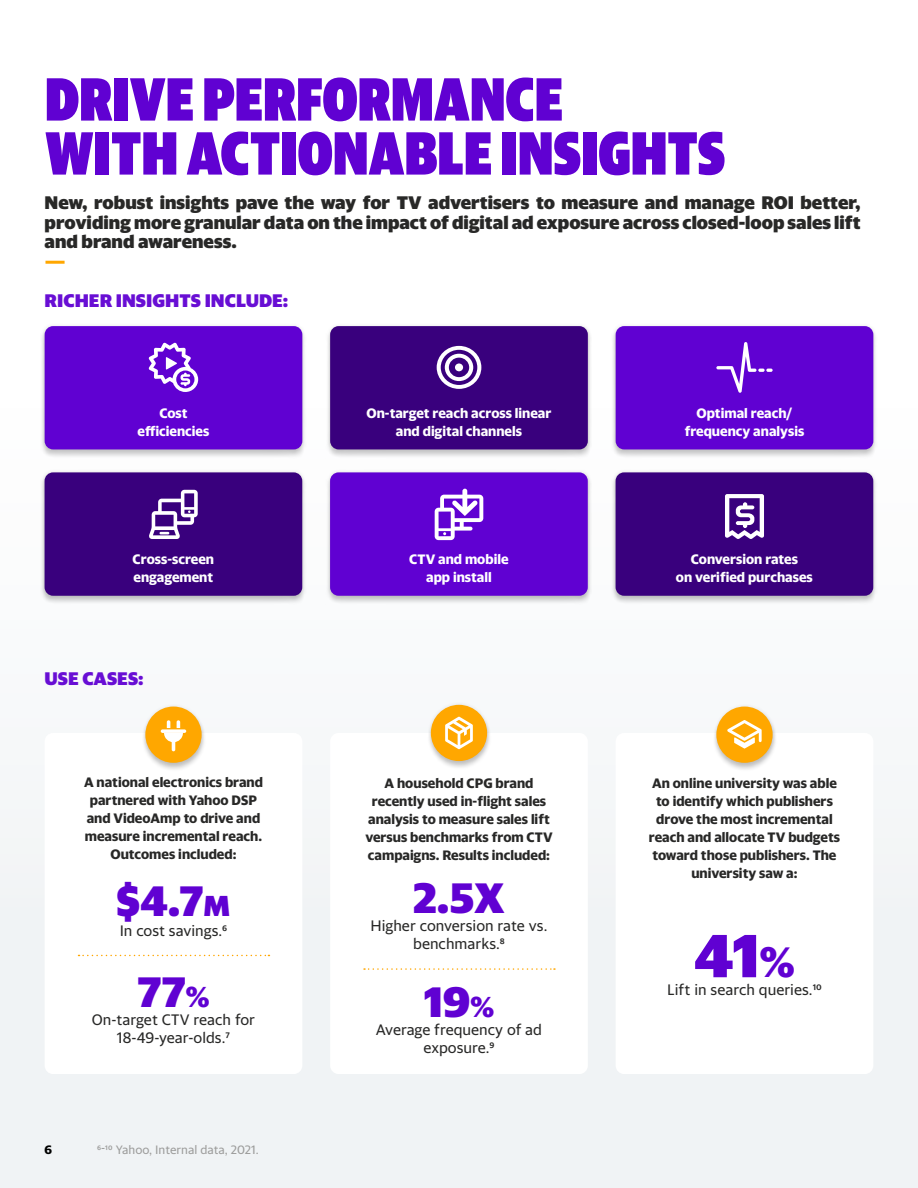
<style>
.page{position:relative;width:918px;height:1188px;background:#fff}
.page>*{position:absolute;margin:0;border:0;box-sizing:border-box;transform-origin:0 0}
.t1{font:900 60px/54px "Yahoo Sans Cond";color:#6001d2}
.t2{font:800 60px "Yahoo Sans";color:#6001d2}
.t3{font:800 42px "Yahoo Sans";color:#6001d2}
.t4{font:800 18px/19.5px "Yahoo Sans";color:#282827;text-align:justify}
.t5{font:800 18px "Yahoo Sans";color:#680ed4}
.t6{font:15px/18px "Yahoo Sans";color:#282827;text-align:center}
.t7{font:700 13.5px/18px "Yahoo Sans";color:#282827;text-align:center}
.t8{font:700 13.5px/18px "Yahoo Sans";color:#fff;text-align:center}
.t9{font:12px "Yahoo Sans";color:#9d9d9c}
.t10{font:700 12px "Yahoo Sans";color:#000}
.s1{font-size:28.5px}
.s2{font-size:42px}
</style>
<div class="page">
<div style="left:0;top:408px;width:918px;height:780px;background:#f0f3f5"></div>
<div style="left:0;top:369px;width:918px;height:620px;background:#f8fafb"></div>
<hr style="left:45px;top:261px;width:20px;height:3px;background:#ffa700">
<div style="left:40px;top:326px;width:267px;height:133px;background:#000;opacity:.2"></div>
<div style="left:40px;top:322px;width:266px;height:131px;background:#000;opacity:.1"></div>
<div style="left:45px;top:326px;width:257px;height:123px;background:#6001d2;border-radius:9px"></div>
<div style="left:326px;top:326px;width:266px;height:133px;background:#000;opacity:.2"></div>
<div style="left:326px;top:322px;width:266px;height:131px;background:#000;opacity:.1"></div>
<div style="left:330px;top:326px;width:258px;height:123px;background:#39007d;border-radius:9px"></div>
<div style="left:611px;top:326px;width:267px;height:133px;background:#000;opacity:.2"></div>
<div style="left:611px;top:322px;width:266px;height:131px;background:#000;opacity:.1"></div>
<div style="left:616px;top:326px;width:257px;height:123px;background:#6001d2;border-radius:9px"></div>
<div style="left:40px;top:472px;width:267px;height:133px;background:#000;opacity:.2"></div>
<div style="left:40px;top:468px;width:266px;height:132px;background:#000;opacity:.1"></div>
<div style="left:45px;top:472px;width:257px;height:124px;background:#39007d;border-radius:9px"></div>
<div style="left:326px;top:472px;width:266px;height:133px;background:#000;opacity:.2"></div>
<div style="left:326px;top:468px;width:266px;height:132px;background:#000;opacity:.1"></div>
<div style="left:330px;top:472px;width:258px;height:124px;background:#6001d2;border-radius:9px"></div>
<div style="left:611px;top:472px;width:267px;height:133px;background:#000;opacity:.2"></div>
<div style="left:611px;top:468px;width:266px;height:132px;background:#000;opacity:.1"></div>
<div style="left:616px;top:472px;width:257px;height:124px;background:#39007d;border-radius:9px"></div>
<div style="left:45px;top:733px;width:257px;height:341px;background:#fff;border-radius:9px"></div>
<div style="left:330px;top:733px;width:258px;height:341px;background:#fff;border-radius:9px"></div>
<div style="left:616px;top:733px;width:257px;height:341px;background:#fff;border-radius:9px"></div>
<div style="left:141px;top:706px;width:65px;height:66px;background:#000;opacity:.2"></div>
<div style="left:141px;top:702px;width:64px;height:65px;background:#000;opacity:.1"></div>
<div style="left:145px;top:707px;width:57px;height:56px;background:#ffa700;border-radius:50%"></div>
<div style="left:426px;top:705px;width:66px;height:65px;background:#000;opacity:.2"></div>
<div style="left:427px;top:701px;width:64px;height:64px;background:#000;opacity:.1"></div>
<div style="left:431px;top:705px;width:56px;height:56px;background:#ffa700;border-radius:50%"></div>
<div style="left:712px;top:706px;width:65px;height:66px;background:#000;opacity:.2"></div>
<div style="left:712px;top:702px;width:64px;height:65px;background:#000;opacity:.1"></div>
<div style="left:716px;top:707px;width:57px;height:56px;background:#ffa700;border-radius:50%"></div>
<svg style="left:149px;top:490px;width:49px;height:49px"></svg>
<svg style="left:149px;top:343px;width:49px;height:49px"></svg>
<svg style="left:435px;top:489px;width:48px;height:51px"></svg>
<svg style="left:725px;top:494px;width:39px;height:45px"></svg>
<svg style="left:716px;top:342px;width:57px;height:51px"></svg>
<svg style="left:437px;top:346px;width:44px;height:43px"></svg>
<svg style="left:79px;top:955px;width:190px;height:1px"></svg>
<svg style="left:161px;top:729px;width:25px;height:4px"></svg>
<svg style="left:164px;top:720px;width:19px;height:31px"></svg>
<svg style="left:364px;top:968px;width:191px;height:2px"></svg>
<svg style="left:445px;top:717px;width:28px;height:32px"></svg>
<svg style="left:727px;top:720px;width:35px;height:29px"></svg>
<h1 class="t1" style="left:45px;top:67px;width:682px">DRIVE PERFORMANCE<br>WITH ACTIONABLE INSIGHTS</h1>
<h3 class="t4" style="left:45px;top:191px;width:818px">New, robust insights pave the way for TV advertisers to measure and manage ROI better, providing more granular data on the impact of digital ad exposure across closed-loop sales lift and brand awareness.</h3>
<h3 class="t5" style="left:45px;top:286px;width:245px">RICHER INSIGHTS INCLUDE:</h3>
<p class="t8" style="left:138px;top:403px;width:73px">Cost efficiencies</p>
<p class="t8" style="left:367px;top:403px;width:186px">On-target reach across linear and digital channels</p>
<p class="t8" style="left:685px;top:403px;width:121px">Optimal reach/ frequency analysis</p>
<p class="t8" style="left:133px;top:549px;width:83px;text-align:left">Cross-screen engagement</p>
<p class="t8" style="left:409px;top:549px;width:101px">CTV and mobile app install</p>
<p class="t8" style="left:676px;top:549px;width:138px">Conversion rates<br>on verified purchases</p>
<h3 class="t5" style="left:45px;top:664px;width:101px">USE CASES:</h3>
<p class="t7" style="left:84px;top:772px;width:180px">A national electronics brand partnered with Yahoo DSP and VideoAmp to drive and measure incremental reach.<br>Outcomes included:</p>
<h2 class="t3" style="left:117px;top:868px;width:115px">$4.7<span class="s1">M</span></h2>
<p class="t6" style="left:120px;top:920px;width:109px">In cost savings.6</p>
<h2 class="t3" style="left:137px;top:958px;width:74px">77<span class="s1">%</span></h2>
<p class="t6" style="left:92px;top:1009px;width:165px">On-target CTV reach for<br>18-49-year-olds.7</p>
<p class="t10" style="left:45px;top:1140px;width:9px">6</p>
<p class="t9" style="left:97px;top:1140px;width:163px">6-10 Yahoo, Internal data, 2021.</p>
<p class="t7" style="left:365px;top:773px;width:189px">A household CPG brand recently used in-flight sales analysis to measure sales lift versus benchmarks from CTV campaigns. Results included:</p>
<h2 class="t3" style="left:413px;top:864px;width:93px">2.5X</h2>
<p class="t6" style="left:371px;top:915px;width:178px">Higher conversion rate vs. benchmarks.8</p>
<h2 class="t3" style="left:424px;top:969px;width:72px">19<span class="s1">%</span></h2>
<p class="t6" style="left:376px;top:1020px;width:168px">Average frequency of ad exposure.9</p>
<p class="t7" style="left:649px;top:773px;width:193px">An online university was able to identify which publishers drove the most incremental reach and allocate TV budgets toward those publishers. The university saw a:</p>
<h1 class="t2" style="left:694px;top:908px;width:102px">41<span class="s2">%</span></h1>
<p class="t6" style="left:667px;top:979px;width:156px">Lift in search queries.10</p>
</div>
